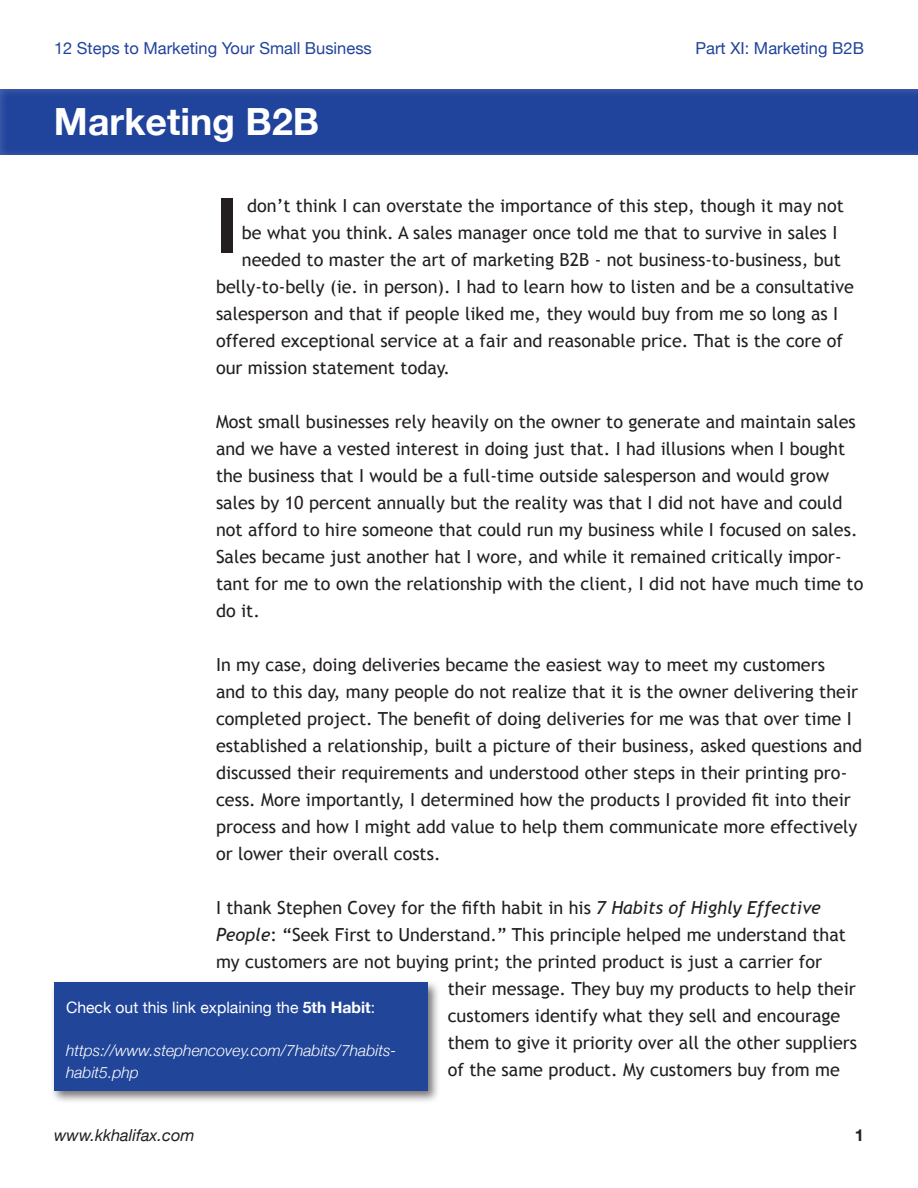
<style>
.page{position:relative;width:918px;height:1188px;background:#fff}
.page>*{position:absolute;margin:0;border:0;box-sizing:border-box;transform-origin:0 0}
.t1{font:700 75.75px "Helvetica Neue";color:#231f20}
.t2{font:700 37.5px "Helvetica Neue";color:#fff}
.t3{font:18px/27px "Trebuchet MS";color:#231f20}
.t4{font:16.5px "Helvetica Neue";color:#20439b}
.t5{font:italic 16.5px "Helvetica Neue";color:#231f20}
.t6{font:700 16.5px "Helvetica Neue";color:#231f20}
.t7{font:italic 300 15.75px/21.6px "Helvetica Neue";color:#fff}
.t8{font:15.75px "Helvetica Neue";color:#fff}
.s1{font-style:italic}
.s2{font-weight:700}
</style>
<div class="page">
<div style="left:0;top:89px;width:918px;height:68px;background:#fff;opacity:.75"></div>
<div style="left:50px;top:979px;width:390px;height:125px;background:#231f20;opacity:.62"></div>
<div style="left:54px;top:983px;width:373px;height:108px;background:#214599"></div>
<p class="t4" style="left:54px;top:38px;width:319px">12 Steps to Marketing Your Small Business</p>
<h2 class="t2" style="left:54px;top:98px;width:267px">Marketing B2B</h2>
<p class="t4" style="left:696px;top:38px;width:170px">Part XI: Marketing B2B</p>
<h1 class="t1" style="left:216px;top:179px;width:24px">I</h1>
<p class="t3" style="left:247px;top:192px;width:598px">don’t think I can overstate the importance of this step, though it may not</p>
<p class="t3" style="left:242px;top:219px;width:597px">be what you think. A sales manager once told me that to survive in sales I</p>
<p class="t3" style="left:242px;top:246px;width:601px">needed to master the art of marketing B2B - not business-to-business, but</p>
<p class="t3" style="left:216px;top:273px;width:640px">belly-to-belly (ie. in person). I had to learn how to listen and be a consultative</p>
<p class="t3" style="left:216px;top:300px;width:624px">salesperson and that if people liked me, they would buy from me so long as I</p>
<p class="t3" style="left:216px;top:327px;width:629px">offered exceptional service at a fair and reasonable price. That is the core of</p>
<p class="t3" style="left:216px;top:354px;width:236px">our mission statement today.</p>
<p class="t3" style="left:216px;top:408px;width:649px">Most small businesses rely heavily on the owner to generate and maintain sales and we have a vested interest in doing just that. I had illusions when I bought the business that I would be a full-time outside salesperson and would grow sales by 10 percent annually but the reality was that I did not have and could not afford to hire someone that could run my business while I focused on sales.<br>Sales became just another hat I wore, and while it remained critically impor&shy;tant for me to own the relationship with the client, I did not have much time to do it.</p>
<p class="t3" style="left:216px;top:651px;width:648px">In my case, doing deliveries became the easiest way to meet my customers<br>and to this day, many people do not realize that it is the owner delivering their completed project. The benefit of doing deliveries for me was that over time I established a relationship, built a picture of their business, asked questions and discussed their requirements and understood other steps in their printing pro&shy;cess. More importantly, I determined how the products I provided fit into their process and how I might add value to help them communicate more effectively or lower their overall costs.</p>
<p class="t3" style="left:216px;top:894px;width:606px">I thank Stephen Covey for the fifth habit in his <span class="s1">7 Habits of Highly Effective</span></p>
<p class="t3" style="left:216px;top:921px;width:631px"><span class="s1">People</span>: “Seek First to Understand.” This principle helped me understand that</p>
<p class="t3" style="left:216px;top:948px;width:608px">my customers are not buying print; the printed product is just a carrier for</p>
<p class="t3" style="left:448px;top:975px;width:410px">their message. They buy my products to help their</p>
<p class="t3" style="left:448px;top:1002px;width:394px">customers identify what they sell and encourage</p>
<p class="t3" style="left:448px;top:1029px;width:411px">them to give it priority over all the other suppliers</p>
<p class="t3" style="left:448px;top:1056px;width:394px">of the same product. My customers buy from me</p>
<p class="t8" style="left:66px;top:998px;width:311px">Check out this link explaining the <span class="s2">5th Habit</span>:</p>
<p class="t7" style="left:66px;top:1040px;width:332px">https://www.stephencovey.com/7habits/7habits&shy;habit5.php</p>
<p class="t5" style="left:54px;top:1125px;width:142px">www.kkhalifax.com</p>
<p class="t6" style="left:855px;top:1125px;width:11px">1</p>
</div>
